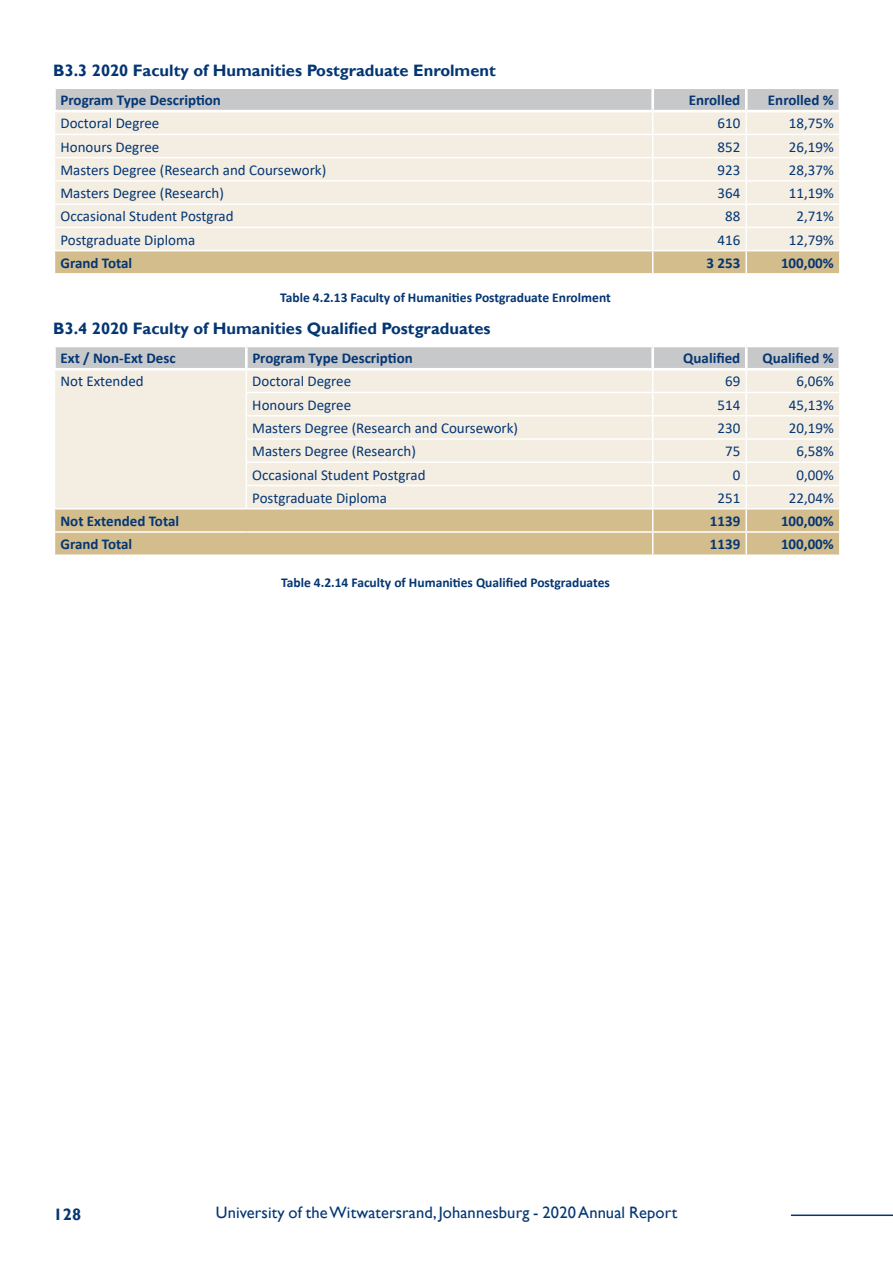
<style>
.page{position:relative;width:893px;height:1263px;background:#fff}
.page>*{position:absolute;margin:0;border:0;box-sizing:border-box;transform-origin:0 0}
.t1{font:700 16.5px "Gill Sans";color:#043673}
.t2{font:16.5px "Gill Sans";letter-spacing:.01em;color:#043673}
.t3{font:15px "Calibri";color:#043673}
.t4{font:700 15px "Calibri";color:#043673}
.t5{font:700 13.5px "Calibri";color:#043673}
</style>
<div class="page">
<hr style="left:791px;top:1214px;width:102px;height:2px;background:#043673">
<svg style="left:54px;top:88px;width:785px;height:185px;background:#ece4d7"></svg>
<hr style="left:653px;top:250px;width:93px;height:1px;background:#fff">
<hr style="left:746px;top:250px;width:95px;height:1px;background:#fff">
<svg style="left:54px;top:346px;width:786px;height:208px;background:#e9e0d0"></svg>
<hr style="left:839px;top:533px;width:2px;height:21px;background:#fff">
<p class="t1" style="left:53px;top:61px;width:444px">B3.3 2020 Faculty of Humanities Postgraduate Enrolment</p>
<p class="t4" style="left:60px;top:89px;width:162px">Program Type Description</p>
<p class="t4" style="left:689px;top:89px;width:53px">Enrolled</p>
<p class="t4" style="left:768px;top:89px;width:67px">Enrolled %</p>
<p class="t3" style="left:60px;top:113px;width:100px">Doctoral Degree</p>
<p class="t3" style="left:717px;top:113px;width:24px">610</p>
<p class="t3" style="left:789px;top:113px;width:46px">18,75%</p>
<p class="t3" style="left:60px;top:136px;width:100px">Honours Degree</p>
<p class="t3" style="left:717px;top:136px;width:24px">852</p>
<p class="t3" style="left:789px;top:136px;width:46px">26,19%</p>
<p class="t3" style="left:60px;top:159px;width:267px">Masters Degree (Research and Coursework)</p>
<p class="t3" style="left:717px;top:159px;width:24px">923</p>
<p class="t3" style="left:789px;top:159px;width:46px">28,37%</p>
<p class="t3" style="left:60px;top:183px;width:165px">Masters Degree (Research)</p>
<p class="t3" style="left:717px;top:183px;width:24px">364</p>
<p class="t3" style="left:789px;top:183px;width:46px">11,19%</p>
<p class="t3" style="left:60px;top:206px;width:175px">Occasional Student Postgrad</p>
<p class="t3" style="left:725px;top:206px;width:17px">88</p>
<p class="t3" style="left:796px;top:206px;width:39px">2,71%</p>
<p class="t3" style="left:60px;top:229px;width:136px">Postgraduate Diploma</p>
<p class="t3" style="left:717px;top:229px;width:24px">416</p>
<p class="t3" style="left:789px;top:229px;width:46px">12,79%</p>
<p class="t4" style="left:60px;top:252px;width:73px">Grand Total</p>
<p class="t4" style="left:706px;top:252px;width:35px">3 253</p>
<p class="t4" style="left:781px;top:252px;width:54px">100,00%</p>
<p class="t5" style="left:280px;top:288px;width:332px">Table 4.2.13 Faculty of Humanities Postgraduate Enrolment</p>
<p class="t1" style="left:53px;top:319px;width:439px">B3.4 2020 Faculty of Humanities Qualified Postgraduates</p>
<p class="t4" style="left:60px;top:348px;width:117px">Ext / Non-Ext Desc</p>
<p class="t4" style="left:252px;top:348px;width:162px">Program Type Description</p>
<p class="t4" style="left:683px;top:348px;width:59px">Qualified</p>
<p class="t4" style="left:762px;top:348px;width:73px">Qualified %</p>
<p class="t3" style="left:60px;top:371px;width:85px">Not Extended</p>
<p class="t3" style="left:252px;top:371px;width:100px">Doctoral Degree</p>
<p class="t3" style="left:725px;top:371px;width:17px">69</p>
<p class="t3" style="left:796px;top:371px;width:39px">6,06%</p>
<p class="t3" style="left:252px;top:394px;width:100px">Honours Degree</p>
<p class="t3" style="left:717px;top:394px;width:24px">514</p>
<p class="t3" style="left:789px;top:394px;width:46px">45,13%</p>
<p class="t3" style="left:252px;top:418px;width:267px">Masters Degree (Research and Coursework)</p>
<p class="t3" style="left:717px;top:418px;width:24px">230</p>
<p class="t3" style="left:789px;top:418px;width:46px">20,19%</p>
<p class="t3" style="left:252px;top:441px;width:165px">Masters Degree (Research)</p>
<p class="t3" style="left:725px;top:441px;width:17px">75</p>
<p class="t3" style="left:796px;top:441px;width:39px">6,58%</p>
<p class="t3" style="left:252px;top:464px;width:175px">Occasional Student Postgrad</p>
<p class="t3" style="left:733px;top:464px;width:9px">0</p>
<p class="t3" style="left:796px;top:464px;width:39px">0,00%</p>
<p class="t3" style="left:252px;top:487px;width:136px">Postgraduate Diploma</p>
<p class="t3" style="left:717px;top:487px;width:24px">251</p>
<p class="t3" style="left:789px;top:487px;width:46px">22,04%</p>
<p class="t4" style="left:60px;top:510px;width:120px">Not Extended Total</p>
<p class="t4" style="left:710px;top:510px;width:32px">1139</p>
<p class="t4" style="left:781px;top:510px;width:54px">100,00%</p>
<p class="t4" style="left:60px;top:534px;width:73px">Grand Total</p>
<p class="t4" style="left:710px;top:534px;width:32px">1139</p>
<p class="t4" style="left:781px;top:534px;width:54px">100,00%</p>
<p class="t5" style="left:281px;top:573px;width:330px">Table 4.2.14 Faculty of Humanities Qualified Postgraduates</p>
<p class="t1" style="left:53px;top:1205px;width:29px">128</p>
<p class="t2" style="left:216px;top:1203px;width:463px">University of the Witwatersrand, Johannesburg - 2020 Annual Report</p>
</div>
